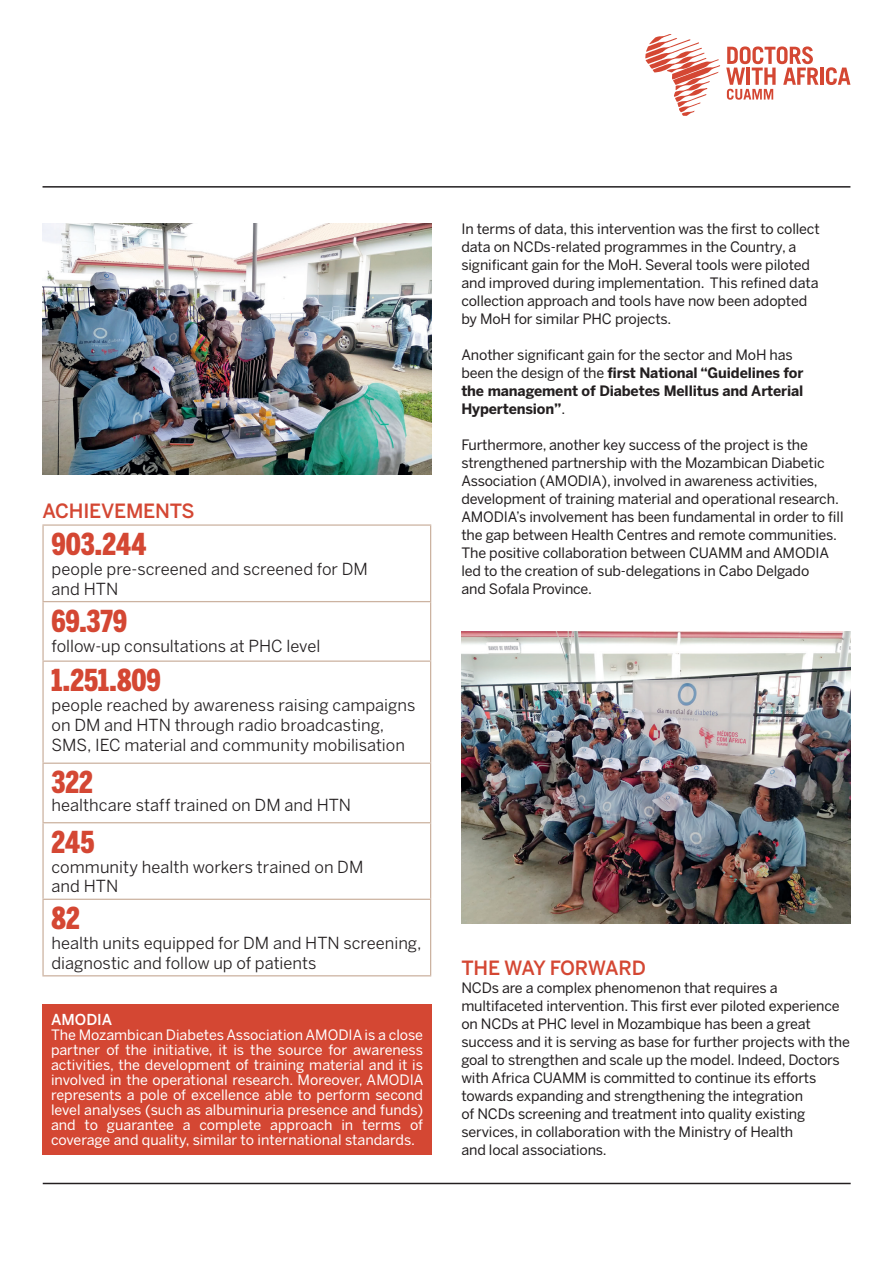
<style>
.page{position:relative;width:893px;height:1263px;background:#fff}
.page>*{position:absolute;margin:0;border:0;box-sizing:border-box;transform-origin:0 0}
.t1{font:900 30px "Benton Sans Comp";letter-spacing:-.005em;color:#d44733}
.t2{font:500 19.5px "Benton Sans";letter-spacing:-.01em;color:#d44733}
.t3{font:16.5px/19.8px "Benton Sans";color:#231f20}
.t4{font:500 15px "Benton Sans";color:#fff}
.t5{font:14.25px/18px "Benton Sans";letter-spacing:-.01em;color:#231f20}
.t6{font:14.25px/15px "Benton Sans";color:#fff;text-align:justify}
.t7{font:700 14.25px/18px "Benton Sans";letter-spacing:-.01em;color:#231f20}
.s1{font-weight:400}
</style>
<div class="page">
<svg style="left:645px;top:34px;width:75px;height:82px"></svg>
<svg style="left:726px;top:46px;width:92px;height:54px"></svg>
<hr style="left:820px;top:68px;width:3px;height:17px;background:#d44733">
<svg style="left:826px;top:67px;width:24px;height:18px"></svg>
<img style="left:461px;top:631px;width:389px;height:292px">
<hr style="left:42px;top:524px;width:389px;height:2px;background:#ccb3a1">
<hr style="left:42px;top:526px;width:2px;height:75px;background:#ccb3a1">
<hr style="left:430px;top:526px;width:1px;height:75px;background:#ccb3a1">
<hr style="left:42px;top:601px;width:389px;height:1px;background:#ccb3a1">
<hr style="left:42px;top:602px;width:2px;height:58px;background:#ccb3a1">
<hr style="left:430px;top:602px;width:1px;height:58px;background:#ccb3a1">
<hr style="left:42px;top:660px;width:389px;height:2px;background:#ccb3a1">
<hr style="left:42px;top:662px;width:2px;height:100px;background:#ccb3a1">
<hr style="left:430px;top:662px;width:1px;height:100px;background:#ccb3a1">
<hr style="left:42px;top:762px;width:389px;height:2px;background:#ccb3a1">
<hr style="left:42px;top:764px;width:2px;height:58px;background:#ccb3a1">
<hr style="left:430px;top:764px;width:1px;height:58px;background:#ccb3a1">
<hr style="left:42px;top:822px;width:389px;height:1px;background:#ccb3a1">
<hr style="left:42px;top:823px;width:2px;height:76px;background:#ccb3a1">
<hr style="left:430px;top:823px;width:1px;height:76px;background:#ccb3a1">
<hr style="left:42px;top:899px;width:389px;height:1px;background:#ccb3a1">
<hr style="left:42px;top:900px;width:2px;height:75px;background:#ccb3a1">
<hr style="left:430px;top:900px;width:1px;height:75px;background:#ccb3a1">
<hr style="left:42px;top:975px;width:389px;height:1px;background:#ccb3a1">
<img style="left:43px;top:223px;width:388px;height:251px">
<hr style="left:43px;top:1183px;width:808px;height:1px;background:#231f20">
<hr style="left:43px;top:186px;width:807px;height:2px;background:#231f20">
<div style="left:43px;top:1003px;width:389px;height:151px;background:#d44733"></div>
<h2 class="t2" style="left:43px;top:499px;width:153px">ACHIEVEMENTS</h2>
<h1 class="t1" style="left:52px;top:527px;width:96px">903.244</h1>
<p class="t3" style="left:52px;top:559px;width:318px">people pre-screened and screened for DM and HTN</p>
<h1 class="t1" style="left:52px;top:603px;width:77px">69.379</h1>
<p class="t3" style="left:52px;top:635px;width:270px">follow-up consultations at PHC level</p>
<h1 class="t1" style="left:52px;top:663px;width:111px">1.251.809</h1>
<p class="t3" style="left:52px;top:695px;width:365px">people reached by awareness raising campaigns on DM and HTN through radio broadcasting,<br>SMS, IEC material and community mobilisation</p>
<h1 class="t1" style="left:52px;top:765px;width:43px">322</h1>
<p class="t3" style="left:52px;top:795px;width:301px">healthcare staff trained on DM and HTN</p>
<h1 class="t1" style="left:52px;top:824px;width:45px">245</h1>
<p class="t3" style="left:52px;top:856px;width:313px">community health workers trained on DM and HTN</p>
<h1 class="t1" style="left:52px;top:901px;width:30px">82</h1>
<p class="t3" style="left:52px;top:933px;width:371px">health units equipped for DM and HTN screening, diagnostic and follow up of patients</p>
<p class="t4" style="left:51px;top:1011px;width:63px">AMODIA</p>
<p class="t6" style="left:51px;top:1027px;width:374px">The Mozambican Diabetes Association AMODIA is a close partner of the initiative, it is the source for awareness activities, the development of training material and it is involved in the operational research. Moreover, AMODIA represents a pole of excellence able to perform second level analyses (such as albuminuria presence and funds) and to guarantee a complete approach in terms of coverage and quality, similar to international standards.</p>
<p class="t5" style="left:461px;top:220px;width:360px">In terms of data, this intervention was the first to collect data on NCDs-related programmes in the Country, a significant gain for the MoH. Several tools were piloted and improved during implementation. This refined data collection approach and tools have now been adopted by MoH for similar PHC projects.</p>
<p class="t7" style="left:461px;top:346px;width:344px"><span class="s1">Another significant gain for the sector and MoH has been the design of the</span> first National “Guidelines for the management of Diabetes Mellitus and Arterial Hypertension”<span class="s1">.</span></p>
<p class="t5" style="left:461px;top:436px;width:384px">Furthermore, another key success of the project is the strengthened partnership with the Mozambican Diabetic Association (AMODIA), involved in awareness activities, development of training material and operational research.<br>AMODIA’s involvement has been fundamental in order to fill the gap between Health Centres and remote communities.<br>The positive collaboration between CUAMM and AMODIA led to the creation of sub-delegations in Cabo Delgado<br>and Sofala Province.</p>
<h2 class="t2" style="left:461px;top:956px;width:186px">THE WAY FORWARD</h2>
<p class="t5" style="left:461px;top:978px;width:390px">NCDs are a complex phenomenon that requires a multifaceted intervention. This first ever piloted experience on NCDs at PHC level in Mozambique has been a great success and it is serving as base for further projects with the goal to strengthen and scale up the model. Indeed, Doctors with Africa CUAMM is committed to continue its efforts towards expanding and strengthening the integration<br>of NCDs screening and treatment into quality existing services, in collaboration with the Ministry of Health<br>and local associations.</p>
</div>
